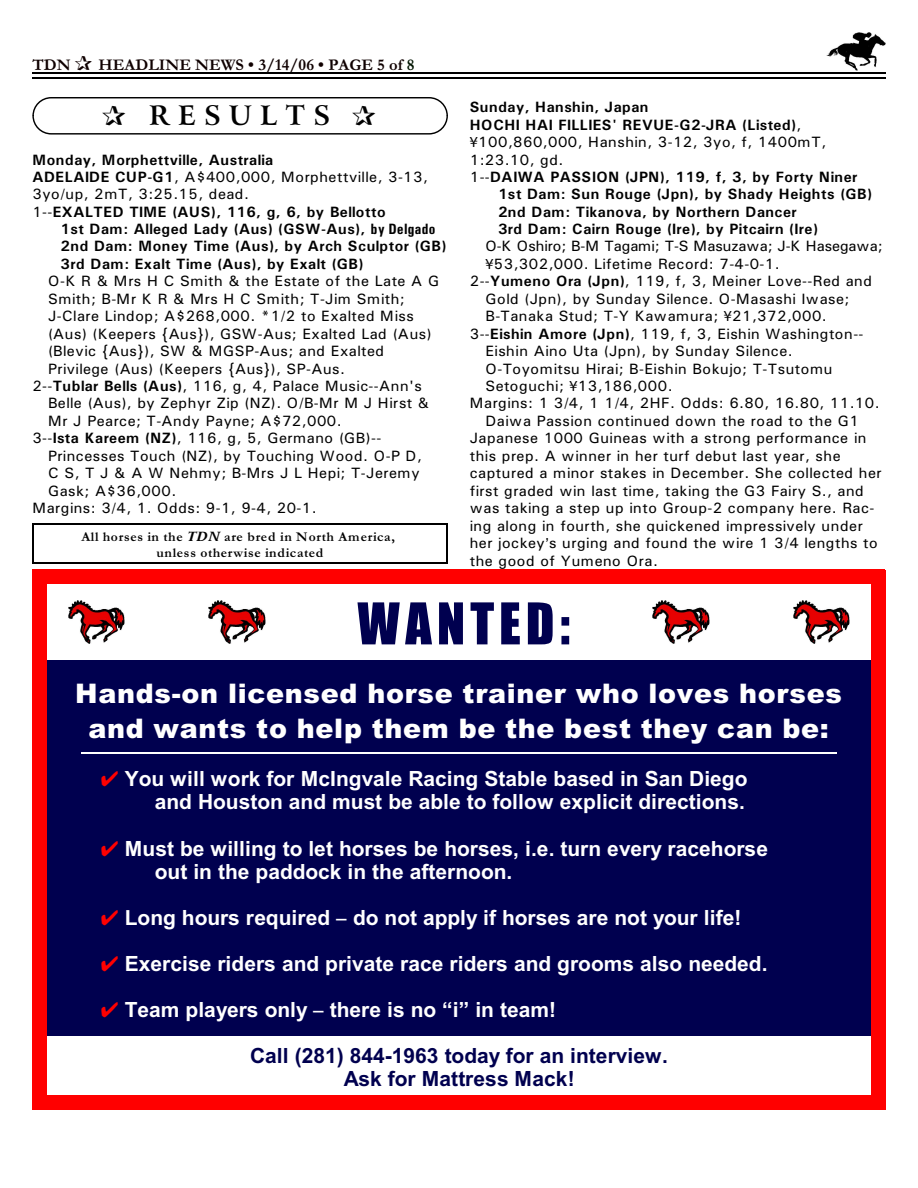
<style>
.page{position:relative;width:918px;height:1188px;background:#fff}
.page>*{position:absolute;margin:0;border:0;box-sizing:border-box;transform-origin:0 0}
.t1{font:58.5px "Billboard";letter-spacing:.09em;color:#00004f}
.t2{font:900 27px/34.5px "Arial";letter-spacing:.025em;color:#fff;text-align:center}
.t3{font:700 27px "Arrus BT";letter-spacing:.295em;color:#000}
.t4{font:700 21px/23.1px "Arial";color:#fff}
.t5{font:700 21px/23.5px "Arial";color:#00004f;text-align:center}
.t6{font:700 16.5px "Garamond";letter-spacing:.005em;color:#0f0000}
.t7{font:15px "Univers";letter-spacing:.03em;color:#000}
.t8{font:700 15px/17.4px "Univers";letter-spacing:.035em;color:#000}
.t9{font:15px "Univers";letter-spacing:-.005em;color:#000}
.t10{font:700 13.5px/17px "Garamond";letter-spacing:.055em;color:#000;text-align:center}
.s1{color:#001400}
.s2{font-weight:400}
.s3{font-family:"Univers Condensed"}
.s4{font-weight:700}
.s5{font-style:italic}
</style>
<div class="page">
<img style="left:826px;top:32px;width:60px;height:38px">
<hr style="left:32px;top:72px;width:853px;height:1px;background:#000">
<hr style="left:32px;top:77px;width:853px;height:2px;background:#000">
<div style="left:32px;top:97px;width:416px;height:38px;border:1px solid #000;border-radius:18px"></div>
<div style="left:32px;top:570px;width:853px;height:540px;background:#00004f"></div>
<hr style="left:81px;top:753px;width:756px;height:1px;background:#fff">
<div style="left:47px;top:1036px;width:824px;height:59px;background:#fff"></div>
<div style="left:47px;top:584px;width:824px;height:76px;background:#fff"></div>
<img style="left:68px;top:600px;width:57px;height:44px">
<img style="left:793px;top:600px;width:57px;height:44px">
<img style="left:653px;top:600px;width:56px;height:44px">
<img style="left:209px;top:600px;width:56px;height:44px">
<div style="left:32px;top:570px;width:15px;height:539px;background:#f00"></div>
<div style="left:871px;top:570px;width:14px;height:539px;background:#f00"></div>
<div style="left:32px;top:570px;width:853px;height:14px;background:#f00"></div>
<div style="left:32px;top:1095px;width:853px;height:15px;background:#f00"></div>
<hr style="left:32px;top:524px;width:2px;height:40px;background:#000">
<hr style="left:447px;top:524px;width:1px;height:40px;background:#000">
<hr style="left:32px;top:524px;width:416px;height:1px;background:#000">
<hr style="left:32px;top:562px;width:416px;height:2px;background:#000">
<p class="t6" style="left:32px;top:59px;width:40px">TDN</p>
<p class="t6" style="left:98px;top:59px;width:318px">HEADLINE NEWS • 3/14/06 • PAGE 5 of <span class="s1">8</span></p>
<h2 class="t3" style="left:149px;top:105px;width:183px">RESULTS</h2>
<p class="t8" style="left:32px;top:152px;width:397px">Monday, Morphettville, Australia<br>ADELAIDE CUP-G1<span class="s2">, A$400,000, Morphettville, 3-13, 3yo/up, 2mT, 3:25.15, dead.<br>1--</span>EXALTED TIME (AUS), 116, g, 6, by Bellotto</p>
<p class="t8" style="left:61px;top:222px;width:387px">1st Dam: Alleged Lady (Aus) (GSW-Aus), <span class="s3">by Delgado<br></span>2nd Dam: Money Time (Aus), by Arch Sculptor (GB)<br>3rd Dam: Exalt Time (Aus), by Exalt (GB)</p>
<p class="t7" style="left:48px;top:276px;width:393px">O-K R &amp; Mrs H C Smith &amp; the Estate of the Late A G</p>
<p class="t7" style="left:48px;top:293px;width:358px">Smith; B-Mr K R &amp; Mrs H C Smith; T-Jim Smith;</p>
<p class="t7" style="left:48px;top:311px;width:367px">J-Clare Lindop; A$268,000. *1/2 to Exalted Miss</p>
<p class="t7" style="left:48px;top:328px;width:385px">(Aus) (Keepers {Aus}), GSW-Aus; Exalted Lad (Aus)</p>
<p class="t7" style="left:48px;top:346px;width:338px">(Blevic {Aus}), SW &amp; MGSP-Aus; and Exalted</p>
<p class="t7" style="left:48px;top:363px;width:299px">Privilege (Aus) (Keepers {Aus}), SP-Aus.</p>
<p class="t7" style="left:32px;top:381px;width:391px">2--<span class="s4">Tublar Bells (Aus)</span>, 116, g, 4, Palace Music--Ann's</p>
<p class="t7" style="left:48px;top:398px;width:383px">Belle (Aus), by Zephyr Zip (NZ). O/B-Mr M J Hirst &amp;</p>
<p class="t7" style="left:48px;top:416px;width:295px">Mr J Pearce; T-Andy Payne; A$72,000.</p>
<p class="t7" style="left:32px;top:433px;width:350px">3--<span class="s4">Ista Kareem (NZ)</span>, 116, g, 5, Germano (GB)--</p>
<p class="t7" style="left:48px;top:450px;width:376px">Princesses Touch (NZ), by Touching Wood. O-P D,</p>
<p class="t7" style="left:48px;top:468px;width:373px">C S, T J &amp; A W Nehmy; B-Mrs J L Hepi; T-Jeremy</p>
<p class="t7" style="left:48px;top:485px;width:130px">Gask; A$36,000.</p>
<p class="t7" style="left:32px;top:503px;width:286px">Margins: 3/4, 1. Odds: 9-1, 9-4, 20-1.</p>
<p class="t10" style="left:81px;top:529px;width:315px">All horses in the <span class="s5">TDN</span> are bred in North America, unless otherwise indicated</p>
<p class="t8" style="left:470px;top:100px;width:180px">Sunday, Hanshin, Japan</p>
<p class="t8" style="left:470px;top:117px;width:333px">HOCHI HAI FILLIES' REVUE-G2-JRA (Listed)<span class="s2">,</span></p>
<p class="t7" style="left:478px;top:137px;width:350px">100,860,000, Hanshin, 3-12, 3yo, f, 1400mT,</p>
<p class="t7" style="left:470px;top:154px;width:95px">1:23.10, gd.</p>
<p class="t8" style="left:470px;top:169px;width:389px"><span class="s2">1--</span>DAIWA PASSION (JPN), 119, f, 3, by Forty Niner</p>
<p class="t8" style="left:498px;top:187px;width:375px">1st Dam: Sun Rouge (Jpn), by Shady Heights (GB)</p>
<p class="t8" style="left:498px;top:204px;width:300px">2nd Dam: Tikanova, by Northern Dancer</p>
<p class="t8" style="left:498px;top:221px;width:321px">3rd Dam: Cairn Rouge (Ire), by Pitcairn (Ire)</p>
<p class="t9" style="left:485px;top:241px;width:399px">O-K Oshiro; B-M Tagami; T-S Masuzawa; J-K Hasegawa;</p>
<p class="t7" style="left:494px;top:258px;width:287px">53,302,000. Lifetime Record: 7-4-0-1.</p>
<p class="t7" style="left:470px;top:276px;width:404px">2--<span class="s4">Yumeno Ora (Jpn)</span>, 119, f, 3, Meiner Love--Red and</p>
<p class="t7" style="left:485px;top:293px;width:366px">Gold (Jpn), by Sunday Silence. O-Masashi Iwase;</p>
<p class="t7" style="left:485px;top:311px;width:343px">B-Tanaka Stud; T-Y Kawamura; 21,372,000.</p>
<p class="t7" style="left:470px;top:328px;width:395px">3--<span class="s4">Eishin Amore (Jpn)</span>, 119, f, 3, Eishin Washington--</p>
<p class="t7" style="left:485px;top:346px;width:309px">Eishin Aino Uta (Jpn), by Sunday Silence.</p>
<p class="t7" style="left:485px;top:363px;width:348px">O-Toyomitsu Hirai; B-Eishin Bokujo; T-Tsutomu</p>
<p class="t7" style="left:485px;top:381px;width:189px">Setoguchi; 13,186,000.</p>
<p class="t7" style="left:470px;top:398px;width:412px">Margins: 1 3/4, 1 1/4, 2HF. Odds: 6.80, 16.80, 11.10.</p>
<p class="t7" style="left:485px;top:416px;width:375px">Daiwa Passion continued down the road to the G1</p>
<p class="t7" style="left:470px;top:433px;width:398px">Japanese 1000 Guineas with a strong performance in</p>
<p class="t7" style="left:470px;top:450px;width:372px">this prep. A winner in her turf debut last year, she</p>
<p class="t7" style="left:470px;top:468px;width:414px">captured a minor stakes in December. She collected her</p>
<p class="t7" style="left:470px;top:485px;width:396px">first graded win last time, taking the G3 Fairy S., and</p>
<p class="t7" style="left:470px;top:503px;width:406px">was taking a step up into Group-2 company here. Rac-</p>
<p class="t7" style="left:470px;top:520px;width:395px">ing along in fourth, she quickened impressively under</p>
<p class="t7" style="left:470px;top:538px;width:410px">her jockey s urging and found the wire 1 3/4 lengths to</p>
<p class="t7" style="left:470px;top:555px;width:190px">the good of Yumeno Ora.</p>
<h1 class="t1" style="left:357px;top:593px;width:214px">WANTED:</h1>
<h2 class="t2" style="left:75px;top:679px;width:768px">Hands-on licensed horse trainer who loves horses and wants to help them be the best they can be:</h2>
<h3 class="t4" style="left:125px;top:769px;width:624px;text-align:right">You will work for McIngvale Racing Stable based in San Diego and Houston and must be able to follow explicit directions.</h3>
<h3 class="t4" style="left:155px;top:839px;width:615px;text-indent:-30px">Must be willing to let horses be horses, i.e. turn every racehorse out in the paddock in the afternoon.</h3>
<h3 class="t4" style="left:125px;top:896px;width:644px;line-height:46px">Long hours required do not apply if horses are not your life!<br>Exercise riders and private race riders and grooms also needed.<br>Team players only there is no “i” in team!</h3>
<h3 class="t5" style="left:250px;top:1046px;width:419px">Call (281) 844-1963 today for an interview.<br>Ask for Mattress Mack!</h3>
</div>
